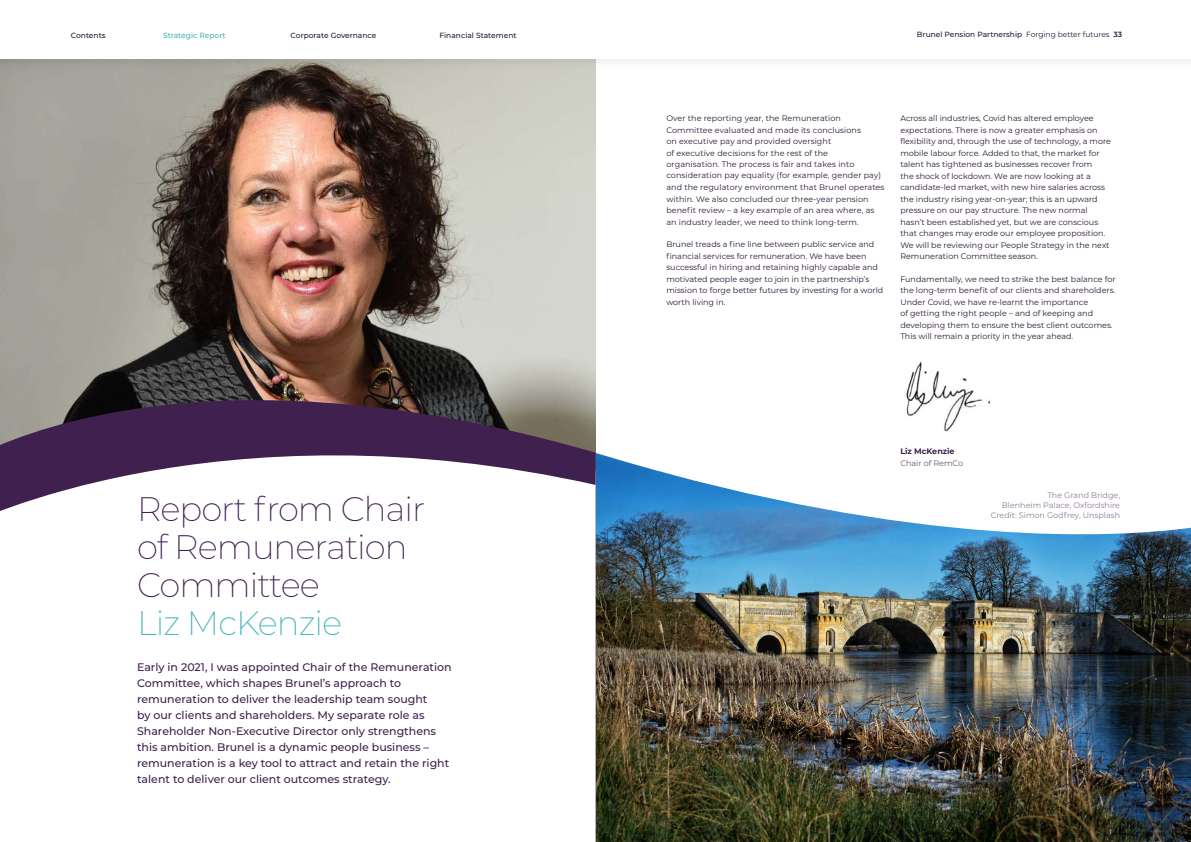
<style>
.page{position:relative;width:1191px;height:842px;background:#fff}
.page>*{position:absolute;margin:0;border:0;box-sizing:border-box;transform-origin:0 0}
.t1{font:200 34px/38px "Montserrat";letter-spacing:-.03em;color:#3f204e}
.t2{font:200 34px "Montserrat";letter-spacing:-.03em;color:#45b5ba}
.t3{font:500 11px/16px "Montserrat";color:#3f204e}
.t4{font:8px/11.5px "Montserrat";color:#2a1633}
.t5{font:8px/10px "Montserrat";color:#907a96;text-align:right}
.t6{font:8px "Montserrat";color:#6c4f74}
.t7{font:700 8px "Montserrat";color:#3f204e}
.t8{font:500 7.5px "Montserrat";color:#2a1633}
.t9{font:500 7.5px "Montserrat";color:#45b5ba}
.s1{font-weight:400}
.s2{font-weight:600}
</style>
<div class="page">
<img style="left:0;top:112px;width:595px;height:288px">
<img style="left:0;top:59px;width:1191px;height:53px">
<img style="left:595px;top:453px;width:596px;height:389px">
<svg style="left:0;top:400px;width:595px;height:111px;fill:#3f274e"></svg>
<img style="left:906px;top:362px;width:85px;height:70px">
<p class="t8" style="left:71px;top:30px;width:36px">Contents</p>
<p class="t9" style="left:163px;top:30px;width:64px">Strategic Report</p>
<p class="t8" style="left:291px;top:30px;width:87px">Corporate Governance</p>
<p class="t8" style="left:439px;top:30px;width:79px">Financial Statement</p>
<p class="t8" style="left:917px;top:29px;width:207px">Brunel Pension Partnership <span class="s1">Forging better futures</span> <span class="s2">33</span></p>
<h1 class="t1" style="left:137px;top:488px;width:290px">Report from Chair of Remuneration<br>Committee</h1>
<h1 class="t2" style="left:137px;top:600px;width:207px">Liz McKenzie</h1>
<p class="t3" style="left:137px;top:658px;width:316px">Early in 2021, I was appointed Chair of the Remuneration Committee, which shapes Brunel’s approach to remuneration to deliver the leadership team sought<br>by our clients and shareholders. My separate role as Shareholder Non-Executive Director only strengthens this ambition. Brunel is a dynamic people business – remuneration is a key tool to attract and retain the right talent to deliver our client outcomes strategy.</p>
<p class="t4" style="left:666px;top:112px;width:216px">Over the reporting year, the Remuneration Committee evaluated and made its conclusions<br>on executive pay and provided oversight<br>of executive decisions for the rest of the organisation. The process is fair and takes into consideration pay equality (for example, gender pay)</p>
<p class="t4" style="left:666px;top:181px;width:219px">and the regulatory environment that Brunel operates within. We also concluded our three-year pension benefit review – a key example of an area where, as an industry leader, we need to think long-term.</p>
<p class="t4" style="left:666px;top:239px;width:218px">Brunel treads a fine line between public service and financial services for remuneration. We have been successful in hiring and retaining highly capable and motivated people eager to join in the partnership’s mission to forge better futures by investing for a world worth living in.</p>
<p class="t4" style="left:900px;top:112px;width:212px">Across all industries, Covid has altered employee expectations. There is now a greater emphasis on flexibility and, through the use of technology, a more mobile labour force. Added to that, the market for talent has tightened as businesses recover from<br>the shock of lockdown. We are now looking at a candidate-led market, with new hire salaries across the industry rising year-on-year; this is an upward pressure on our pay structure. The new normal hasn’t been established yet, but we are conscious that changes may erode our employee proposition.<br>We will be reviewing our People Strategy in the next Remuneration Committee season.</p>
<p class="t4" style="left:900px;top:273px;width:217px">Fundamentally, we need to strike the best balance for the long-term benefit of our clients and shareholders.<br>Under Covid, we have re-learnt the importance<br>of getting the right people – and of keeping and developing them to ensure the best client outcomes.<br>This will remain a priority in the year ahead.</p>
<p class="t7" style="left:900px;top:445px;width:56px">Liz McKenzie</p>
<p class="t6" style="left:900px;top:457px;width:64px">Chair of RemCo</p>
<p class="t5" style="left:990px;top:490px;width:131px">The Grand Bridge,<br>Blenheim Palace, Oxfordshire<br>Credit: Simon Godfrey, Unsplash</p>
</div>
